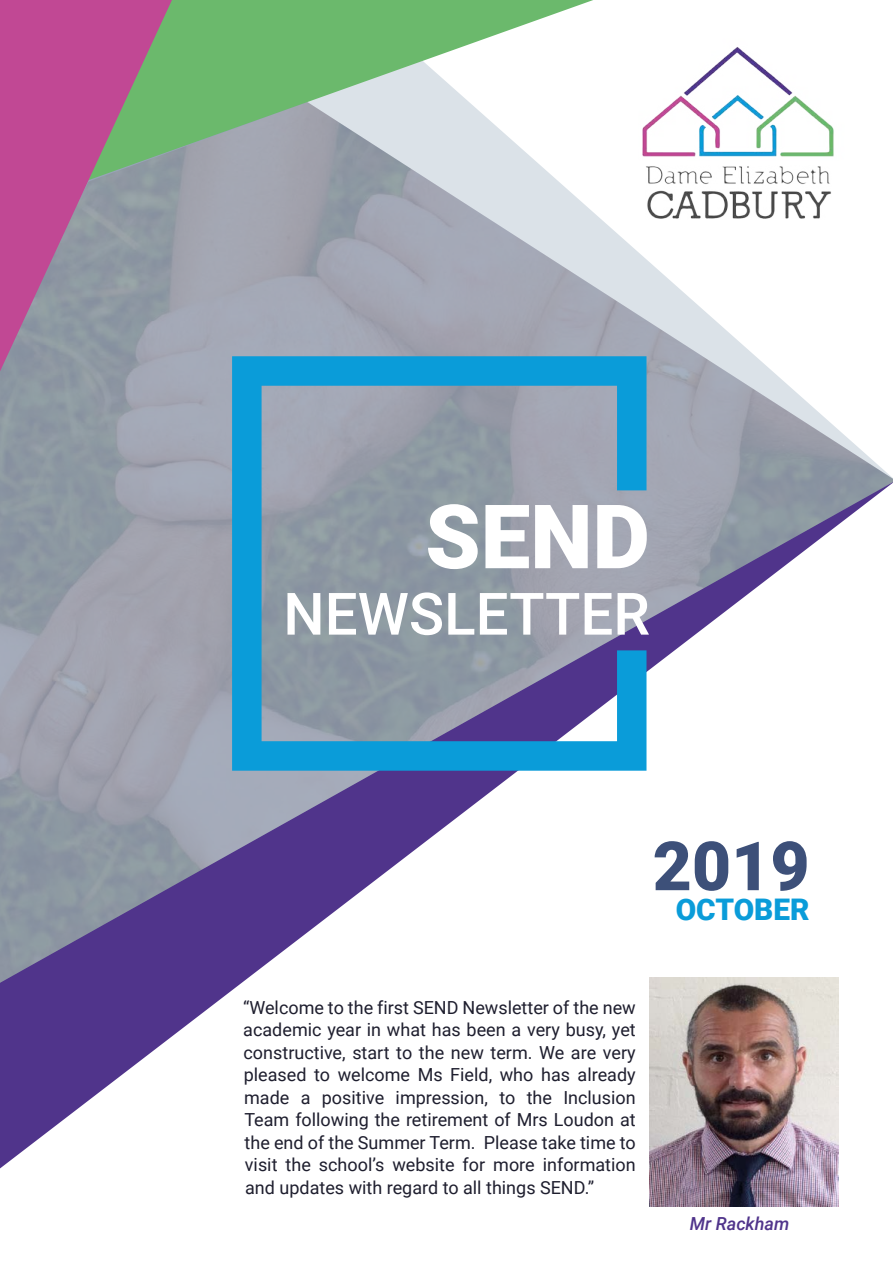
<style>
.page{position:relative;width:893px;height:1263px;background:#fff}
.page>*{position:absolute;margin:0;border:0;box-sizing:border-box;transform-origin:0 0}
.t1{font:900 88.95px "Roboto";color:#fff}
.t2{font:900 67.95px "Roboto";color:#3d5079}
.t3{font:500 58.5px "Roboto";color:#fff}
.t4{font:900 29.85px "Roboto";color:#0a9cd9}
.t5{font:18px/22.5px "Roboto";color:#1e1e2e;text-align:justify}
.t6{font:italic 500 18px "Roboto";color:#50348b}
</style>
<div class="page">
<svg style="left:0;top:983px;width:650px;height:185px"></svg>
<img style="left:0;top:212px;width:893px;height:771px">
<svg style="left:232px;top:356px;width:414px;height:415px;background:#7398b2"></svg>
<svg style="left:172px;top:0;width:371px;height:212px;background:#a2c3a9"></svg>
<svg style="left:0;top:0;width:172px;height:371px;background:#a47396"></svg>
<img style="left:543px;top:0;width:350px;height:387px">
<img style="left:650px;top:977px;width:189px;height:229px">
<h1 class="t1" style="left:425px;top:474px;width:226px">SEND</h1>
<h3 class="t3" style="left:283px;top:573px;width:368px">NEWSLETTER</h3>
<h2 class="t2" style="left:653px;top:818px;width:158px">2019</h2>
<p class="t5" style="left:243px;top:996px;width:394px">“Welcome to the first SEND Newsletter of the new academic year in what has been a very busy, yet constructive, start to the new term. We are very pleased to welcome Ms Field, who has already made a positive impression, to the Inclusion Team following the retirement of Mrs Loudon at the end of the Summer Term. Please take time to visit the school’s website for more information and updates with regard to all things SEND.”</p>
<h3 class="t4" style="left:676px;top:888px;width:135px">OCTOBER</h3>
<p class="t6" style="left:690px;top:1211px;width:101px">Mr Rackham</p>
</div>
